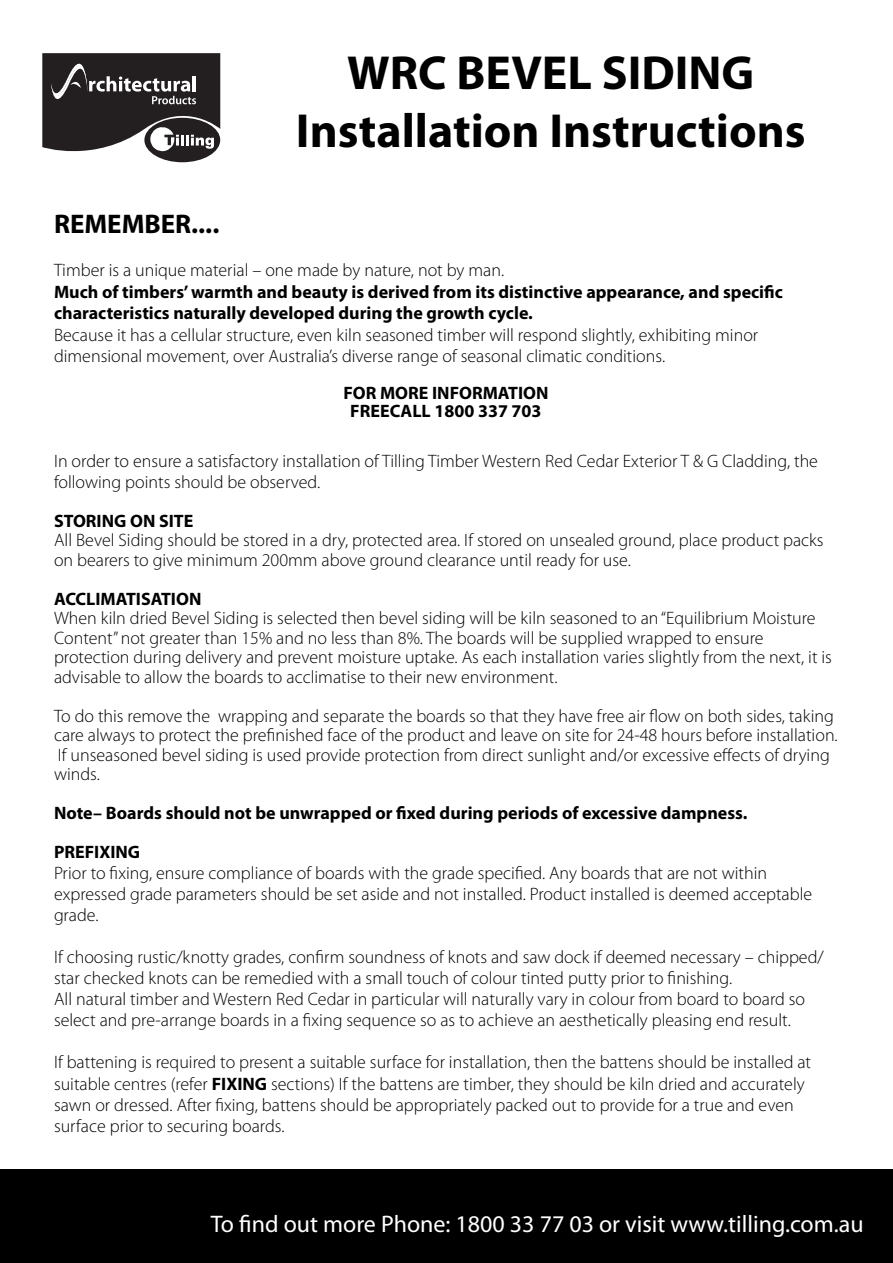
<style>
.page{position:relative;width:893px;height:1263px;background:#fff}
.page>*{position:absolute;margin:0;border:0;box-sizing:border-box;transform-origin:0 0}
.t1{font:700 48px/57.6px "Myriad Pro";color:#000;text-align:center}
.t2{font:700 27px "Myriad Pro";color:#000}
.t3{font:24px "Myriad Pro";color:#fff}
.t4{font:300 18px/19.5px "Myriad Pro";color:#000}
.t5{font:700 18px/21.6px "Myriad Pro";color:#000}
.s1{font-weight:700}
</style>
<div class="page">
<div style="left:0;top:1169px;width:893px;height:94px;background:#000"></div>
<svg style="left:42px;top:53px;width:178px;height:109px"></svg>
<h1 class="t1" style="left:296px;top:43px;width:511px">WRC BEVEL SIDING<br>Installation Instructions</h1>
<h2 class="t2" style="left:54px;top:206px;width:167px">REMEMBER....</h2>
<p class="t4" style="left:54px;top:260px;width:452px">Timber is a unique material – one made by nature, not by man.</p>
<p class="t5" style="left:54px;top:280px;width:730px">Much of timbers’ warmth and beauty is derived from its distinctive appearance, and specific characteristics naturally developed during the growth cycle.</p>
<p class="t4" style="left:54px;top:324px;width:706px;line-height:21.6px">Because it has a cellular structure, even kiln seasoned timber will respond slightly, exhibiting minor dimensional movement, over Australia’s diverse range of seasonal climatic conditions.</p>
<p class="t5" style="left:343px;top:383px;width:207px;line-height:18px;text-align:center">FOR MORE INFORMATION<br>FREECALL 1800 337 703</p>
<p class="t4" style="left:54px;top:450px;width:765px;line-height:21px">In order to ensure a satisfactory installation of Tilling Timber Western Red Cedar Exterior T &amp; G Cladding, the following points should be observed.</p>
<p class="t5" style="left:54px;top:509px;width:141px">STORING ON SITE</p>
<p class="t4" style="left:54px;top:530px;width:771px">All Bevel Siding should be stored in a dry, protected area. If stored on unsealed ground, place product packs on bearers to give minimum 200mm above ground clearance until ready for use.</p>
<p class="t5" style="left:54px;top:587px;width:149px">ACCLIMATISATION</p>
<p class="t4" style="left:54px;top:608px;width:779px">When kiln dried Bevel Siding is selected then bevel siding will be kiln seasoned to an “Equilibrium Moisture Content” not greater than 15% and no less than 8%. The boards will be supplied wrapped to ensure protection during delivery and prevent moisture uptake. As each installation varies slightly from the next, it is advisable to allow the boards to acclimatise to their new environment.</p>
<p class="t4" style="left:54px;top:706px;width:785px">To do this remove the wrapping and separate the boards so that they have free air flow on both sides, taking care always to protect the prefinished face of the product and leave on site for 24-48 hours before installation.<br>If unseasoned bevel siding is used provide protection from direct sunlight and/or excessive effects of drying winds.</p>
<p class="t5" style="left:54px;top:793px;width:695px;line-height:39px">Note– Boards should not be unwrapped or fixed during periods of excessive dampness.<br>PREFIXING</p>
<p class="t4" style="left:54px;top:862px;width:760px;line-height:21px">Prior to fixing, ensure compliance of boards with the grade specified. Any boards that are not within expressed grade parameters should be set aside and not installed. Product installed is deemed acceptable grade.</p>
<p class="t4" style="left:54px;top:946px;width:771px;line-height:21px">If choosing rustic/knotty grades, confirm soundness of knots and saw dock if deemed necessary – chipped/ star checked knots can be remedied with a small touch of colour tinted putty prior to finishing.<br>All natural timber and Western Red Cedar in particular will naturally vary in colour from board to board so select and pre-arrange boards in a fixing sequence so as to achieve an aesthetically pleasing end result.</p>
<p class="t4" style="left:54px;top:1051px;width:759px;line-height:21.1px">If battening is required to present a suitable surface for installation, then the battens should be installed at suitable centres (refer <span class="s1">FIXING</span> sections) If the battens are timber, they should be kiln dried and accurately sawn or dressed. After fixing, battens should be appropriately packed out to provide for a true and even surface prior to securing boards.</p>
<h3 class="t3" style="left:211px;top:1209px;width:654px">To find out more Phone: 1800 33 77 03 or visit www.tilling.com.au</h3>
</div>
